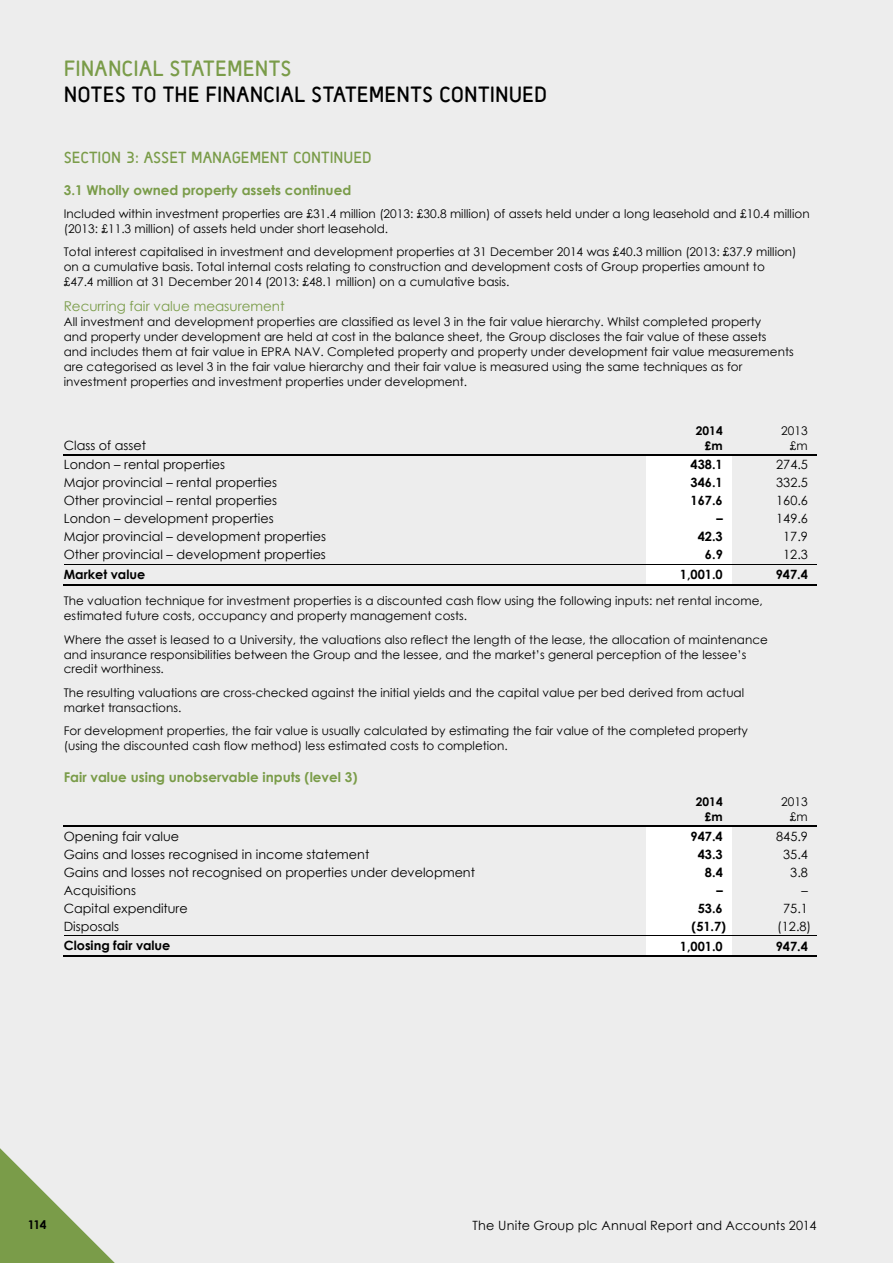
<style>
.page{position:relative;width:893px;height:1263px;background:#ededed}
.page>*{position:absolute;margin:0;border:0;box-sizing:border-box;transform-origin:0 0}
.t1{font:22.5px "Unite Unite";color:#000}
.t2{font:22.5px "Unite Unite";color:#7a9c49}
.t3{font:16.5px "Unite Unite";color:#7a9c49}
.t4{font:700 13.5px "Century Gothic";color:#7a9c49}
.t5{font:13.5px "Century Gothic";color:#7a9c49}
.t6{font:12.75px "Century Gothic";color:#000}
.t7{font:700 12.75px "Century Gothic";color:#000}
.t8{font:12.75px "Century Gothic";letter-spacing:.02em;color:#000}
.t9{font:12px/15px "Century Gothic";color:#000}
.t10{font:700 12px/15px "Century Gothic";color:#000;text-align:right}
</style>
<div class="page">
<div style="left:646px;top:456px;width:85px;height:18px;background:#fff"></div>
<div style="left:646px;top:474px;width:85px;height:18px;background:#fff"></div>
<div style="left:646px;top:492px;width:85px;height:18px;background:#fff"></div>
<div style="left:646px;top:510px;width:85px;height:18px;background:#fff"></div>
<div style="left:646px;top:528px;width:85px;height:18px;background:#fff"></div>
<div style="left:646px;top:546px;width:85px;height:18px;background:#fff"></div>
<div style="left:646px;top:564px;width:85px;height:20px;background:#fff"></div>
<div style="left:646px;top:827px;width:85px;height:18px;background:#fff"></div>
<div style="left:646px;top:845px;width:85px;height:18px;background:#fff"></div>
<div style="left:646px;top:863px;width:85px;height:18px;background:#fff"></div>
<div style="left:646px;top:881px;width:85px;height:18px;background:#fff"></div>
<div style="left:646px;top:899px;width:85px;height:18px;background:#fff"></div>
<div style="left:646px;top:917px;width:85px;height:18px;background:#fff"></div>
<div style="left:646px;top:936px;width:85px;height:19px;background:#fff"></div>
<hr style="left:64px;top:454px;width:582px;height:2px;background:#000">
<hr style="left:646px;top:454px;width:85px;height:2px;background:#000">
<hr style="left:731px;top:454px;width:85px;height:2px;background:#000">
<hr style="left:64px;top:564px;width:752px;height:1px;background:#000">
<hr style="left:64px;top:584px;width:582px;height:1px;background:#000">
<hr style="left:645px;top:584px;width:86px;height:1px;background:#000">
<hr style="left:730px;top:584px;width:86px;height:1px;background:#000">
<hr style="left:64px;top:825px;width:582px;height:2px;background:#000">
<hr style="left:646px;top:825px;width:85px;height:2px;background:#000">
<hr style="left:731px;top:825px;width:85px;height:2px;background:#000">
<hr style="left:64px;top:935px;width:752px;height:1px;background:#000">
<hr style="left:64px;top:955px;width:582px;height:2px;background:#000">
<hr style="left:645px;top:955px;width:86px;height:2px;background:#000">
<hr style="left:730px;top:955px;width:86px;height:2px;background:#000">
<svg style="left:0;top:1148px;width:115px;height:115px"></svg>
<h1 class="t2" style="left:64px;top:56px;width:229px">FINANCIAL STATEMENTS</h1>
<h1 class="t1" style="left:64px;top:81px;width:485px">NOTES TO THE FINANCIAL STATEMENTS CONTINUED</h1>
<h1 class="t2" style="left:64px;top:60px;width:229px">FINANCIAL STATEMENTS</h1>
<h1 class="t1" style="left:64px;top:85px;width:484px">NOTES TO THE FINANCIAL STATEMENTS CONTINUED</h1>
<h2 class="t3" style="left:64px;top:148px;width:309px">SECTION 3: ASSET MANAGEMENT CONTINUED</h2>
<p class="t4" style="left:64px;top:180px;width:289px">3.1 Wholly owned property assets continued</p>
<p class="t9" style="left:64px;top:206px;width:747px">Included within investment properties are £31.4 million (2013: £30.8 million) of assets held under a long leasehold and £10.4 million (2013: £11.3 million) of assets held under short leasehold.</p>
<p class="t9" style="left:64px;top:244px;width:734px">Total interest capitalised in investment and development properties at 31 December 2014 was £40.3 million (2013: £37.9 million) on a cumulative basis. Total internal costs relating to construction and development costs of Group properties amount to £47.4 million at 31 December 2014 (2013: £48.1 million) on a cumulative basis.</p>
<p class="t5" style="left:64px;top:297px;width:222px">Recurring fair value measurement</p>
<p class="t9" style="left:64px;top:314px;width:731px">All investment and development properties are classified as level 3 in the fair value hierarchy. Whilst completed property<br>and property under development are held at cost in the balance sheet, the Group discloses the fair value of these assets<br>and includes them at fair value in EPRA NAV. Completed property and property under development fair value measurements are categorised as level 3 in the fair value hierarchy and their fair value is measured using the same techniques as for investment properties and investment properties under development.</p>
<p class="t6" style="left:64px;top:436px;width:84px">Class of asset</p>
<p class="t10" style="left:696px;top:422px;width:28px">2014 £m</p>
<p class="t9" style="left:781px;top:423px;width:28px;text-align:right">2013 £m</p>
<p class="t6" style="left:64px;top:456px;width:163px">London – rental properties</p>
<p class="t7" style="left:691px;top:455px;width:34px">438.1</p>
<p class="t6" style="left:776px;top:456px;width:33px">274.5</p>
<p class="t6" style="left:64px;top:474px;width:215px">Major provincial – rental properties</p>
<p class="t7" style="left:691px;top:473px;width:34px">346.1</p>
<p class="t6" style="left:776px;top:474px;width:33px">332.5</p>
<p class="t6" style="left:64px;top:492px;width:215px">Other provincial – rental properties</p>
<p class="t7" style="left:691px;top:491px;width:34px">167.6</p>
<p class="t6" style="left:776px;top:492px;width:33px">160.6</p>
<p class="t6" style="left:64px;top:510px;width:211px">London – development properties</p>
<p class="t7" style="left:716px;top:509px;width:8px">–</p>
<p class="t6" style="left:776px;top:510px;width:33px">149.6</p>
<p class="t6" style="left:64px;top:528px;width:264px">Major provincial – development properties</p>
<p class="t7" style="left:698px;top:527px;width:27px">42.3</p>
<p class="t6" style="left:783px;top:528px;width:26px">17.9</p>
<p class="t6" style="left:64px;top:546px;width:264px">Other provincial – development properties</p>
<p class="t7" style="left:705px;top:545px;width:19px">6.9</p>
<p class="t6" style="left:783px;top:546px;width:26px">12.3</p>
<p class="t7" style="left:64px;top:565px;width:83px">Market value</p>
<p class="t7" style="left:680px;top:565px;width:44px">1,001.0</p>
<p class="t7" style="left:776px;top:565px;width:34px">947.4</p>
<p class="t9" style="left:64px;top:593px;width:701px">The valuation technique for investment properties is a discounted cash flow using the following inputs: net rental income, estimated future costs, occupancy and property management costs.</p>
<p class="t9" style="left:64px;top:631px;width:706px">Where the asset is leased to a University, the valuations also reflect the length of the lease, the allocation of maintenance and insurance responsibilities between the Group and the lessee, and the market’s general perception of the lessee’s credit worthiness.</p>
<p class="t9" style="left:64px;top:685px;width:682px">The resulting valuations are cross-checked against the initial yields and the capital value per bed derived from actual market transactions.</p>
<p class="t9" style="left:64px;top:723px;width:686px">For development properties, the fair value is usually calculated by estimating the fair value of the completed property (using the discounted cash flow method) less estimated costs to completion.</p>
<p class="t4" style="left:64px;top:766px;width:295px">Fair value using unobservable inputs (level 3)</p>
<p class="t10" style="left:696px;top:794px;width:28px">2014 £m</p>
<p class="t9" style="left:781px;top:794px;width:28px;text-align:right">2013 £m</p>
<p class="t6" style="left:64px;top:827px;width:117px">Opening fair value</p>
<p class="t7" style="left:691px;top:826px;width:34px">947.4</p>
<p class="t6" style="left:776px;top:827px;width:33px">845.9</p>
<p class="t6" style="left:64px;top:845px;width:307px">Gains and losses recognised in income statement</p>
<p class="t7" style="left:698px;top:844px;width:27px">43.3</p>
<p class="t6" style="left:783px;top:845px;width:26px">35.4</p>
<p class="t6" style="left:64px;top:863px;width:413px">Gains and losses not recognised on properties under development</p>
<p class="t7" style="left:705px;top:862px;width:19px">8.4</p>
<p class="t6" style="left:790px;top:863px;width:19px">3.8</p>
<p class="t6" style="left:64px;top:881px;width:74px">Acquisitions</p>
<p class="t7" style="left:716px;top:880px;width:8px">–</p>
<p class="t6" style="left:801px;top:881px;width:8px">–</p>
<p class="t6" style="left:64px;top:899px;width:125px">Capital expenditure</p>
<p class="t7" style="left:698px;top:898px;width:27px">53.6</p>
<p class="t6" style="left:783px;top:899px;width:26px">75.1</p>
<p class="t6" style="left:64px;top:917px;width:57px">Disposals</p>
<p class="t7" style="left:691px;top:916px;width:36px">(51.7)</p>
<p class="t6" style="left:777px;top:917px;width:36px">(12.8)</p>
<p class="t7" style="left:64px;top:936px;width:108px">Closing fair value</p>
<p class="t7" style="left:680px;top:936px;width:44px">1,001.0</p>
<p class="t7" style="left:776px;top:936px;width:34px">947.4</p>
<p class="t10" style="left:28px;top:1217px;width:21px">114</p>
<p class="t8" style="left:473px;top:1216px;width:345px">The Unite Group plc Annual Report and Accounts 2014</p>
</div>
